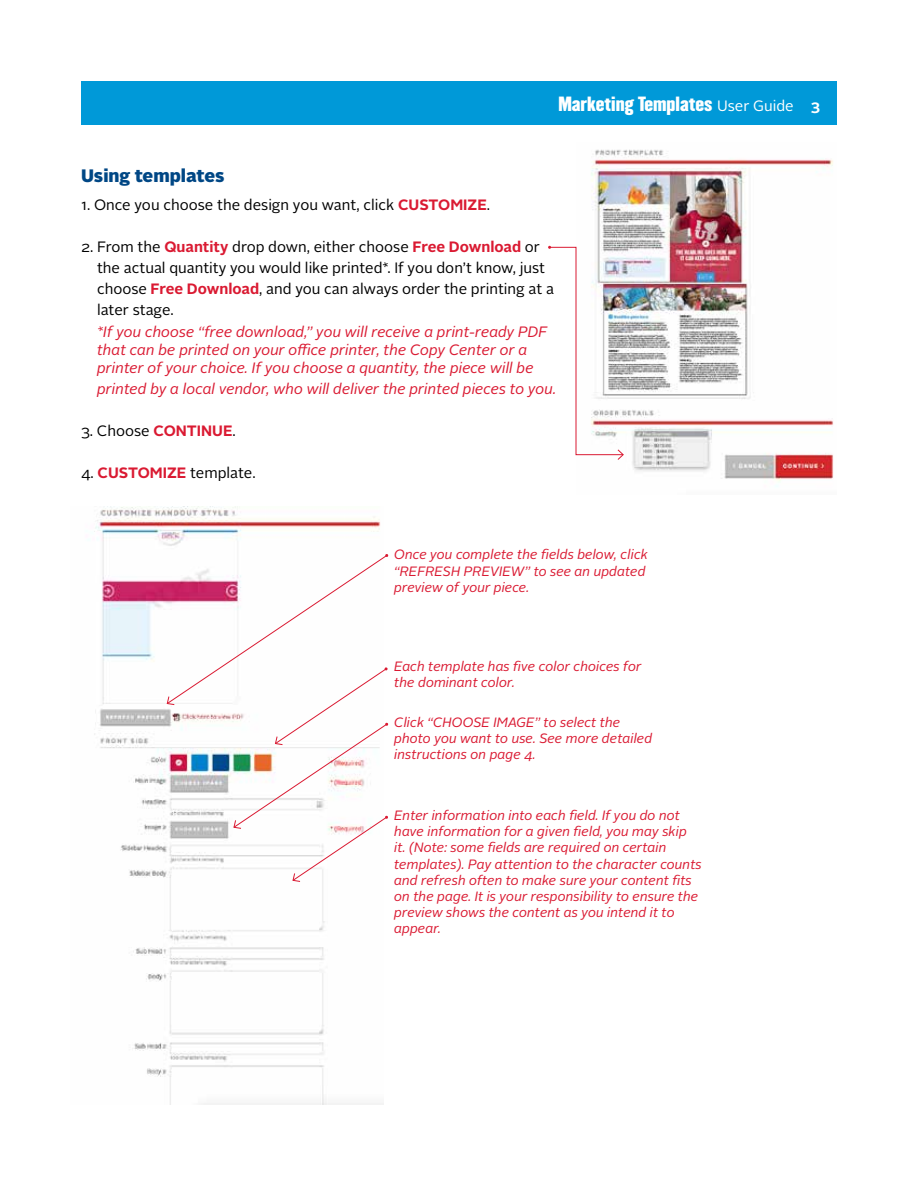
<style>
.page{position:relative;width:918px;height:1188px;background:#fff}
.page>*{position:absolute;margin:0;border:0;box-sizing:border-box;transform-origin:0 0}
.t1{font:18px "Champion Welterweight";color:#fff}
.t2{font:900 18px "Alright Sans";color:#004785}
.t3{font:15px/21px "Alright Sans";color:#000}
.t4{font:italic 15px/18px "Alright Sans";color:#da1a32}
.t5{font:italic 13.5px/16.2px "Alright Sans";color:#da1a32}
.s1{font-family:"Alright Sans";font-size:15px}
.s2{font-family:"Alright Sans";font-weight:700;font-size:15px}
.s3{font-weight:700;color:#da1a32}
</style>
<div class="page">
<div style="left:81px;top:81px;width:756px;height:43px;background:#0099d8"></div>
<img style="left:591px;top:149px;width:243px;height:338px">
<svg style="left:548px;top:246px;width:76px;height:215px"></svg>
<img style="left:88px;top:507px;width:296px;height:598px">
<svg style="left:166px;top:554px;width:222px;height:328px"></svg>
<p class="t1" style="left:558px;top:89px;width:263px">Marketing Templates <span class="s1">User Guide</span> <span class="s2">3</span></p>
<h1 class="t2" style="left:81px;top:163px;width:145px">Using templates</h1>
<p class="t3" style="left:81px;top:194px;width:411px">1. Once you choose the design you want, click <span class="s3">CUSTOMIZE</span>.</p>
<p class="t3" style="left:97px;top:236px;width:459px;text-indent:-16px">2. From the <span class="s3">Quantity</span> drop down, either choose <span class="s3">Free Download</span> or the actual quantity you would like printed*. If you don’t know, just choose <span class="s3">Free Download</span>, and you can always order the printing at a later stage.</p>
<p class="t4" style="left:97px;top:323px;width:452px">*If you choose “free download,” you will receive a print-ready PDF that can be printed on your office printer, the Copy Center or a printer of your choice. If you choose a quantity, the piece will be</p>
<p class="t4" style="left:97px;top:380px;width:461px">printed by a local vendor, who will deliver the printed pieces to you.</p>
<p class="t3" style="left:81px;top:421px;width:156px">3. Choose <span class="s3">CONTINUE</span>.</p>
<p class="t3" style="left:81px;top:463px;width:176px">4. <span class="s3">CUSTOMIZE</span> template.</p>
<p class="t5" style="left:394px;top:547px;width:255px">Once you complete the fields below, click “REFRESH PREVIEW” to see an updated preview of your piece.</p>
<p class="t5" style="left:394px;top:659px;width:249px">Each template has five color choices for the dominant color.</p>
<p class="t5" style="left:394px;top:714px;width:260px">Click “CHOOSE IMAGE” to select the photo you want to use. See more detailed instructions on page 4.</p>
<p class="t5" style="left:394px;top:807px;width:309px">Enter information into each field. If you do not have information for a given field, you may skip<br>it. (Note: some fields are required on certain templates). Pay attention to the character counts and refresh often to make sure your content fits on the page. It is your responsibility to ensure the preview shows the content as you intend it to appear.</p>
</div>
